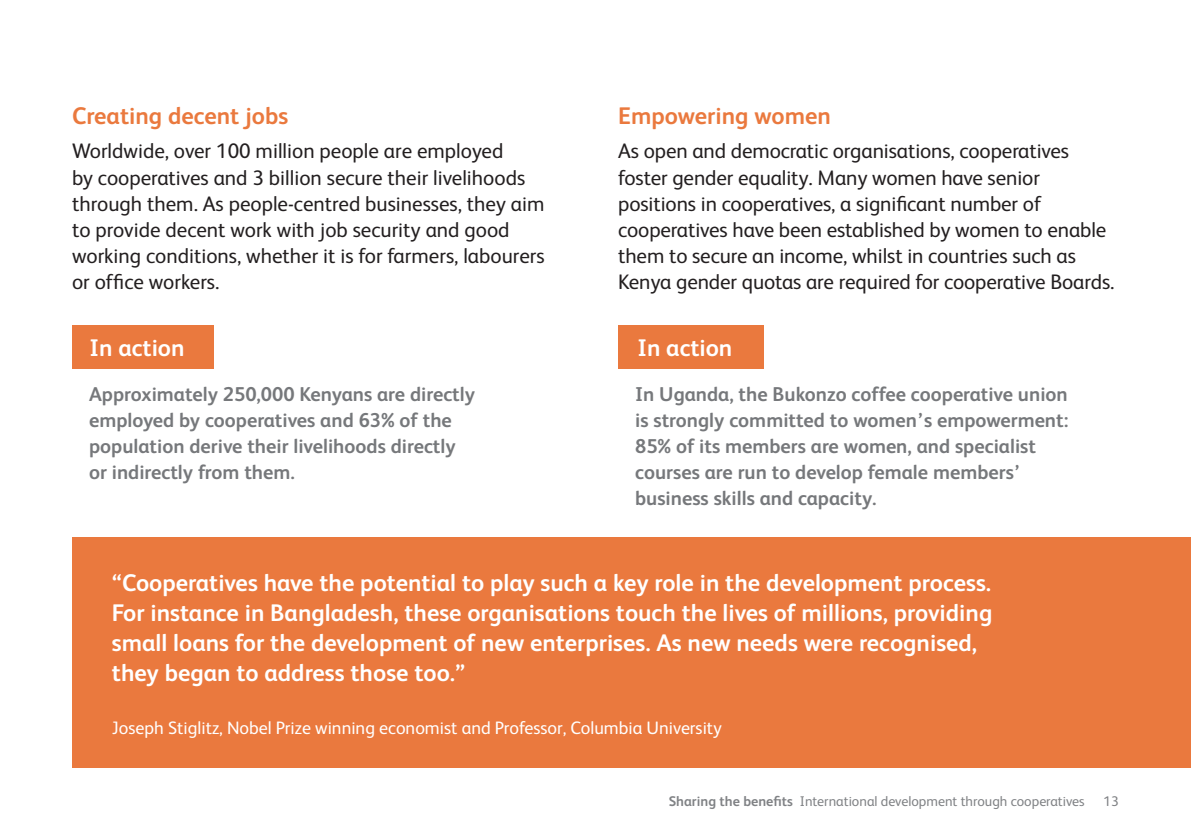
<style>
.page{position:relative;width:1191px;height:840px;background:#fff}
.page>*{position:absolute;margin:0;border:0;box-sizing:border-box;transform-origin:0 0}
._3_Quotes{font:700 24px/30px "FS Albert";color:#fff}
._2_Sub_heads{font:700 24px "FS Albert";color:#ea793e}
._1_Copy{font:21px/26px "FS Albert";letter-spacing:-.005em;color:#231f20}
._4_In_action_copy{font:700 20px/26px "FS Albert";color:#76787b}
._4_Quote_attribution{font:18px "FS Albert";color:#fff}
.t1{font:14px "FS Albert";color:#808285}
.s1{font-weight:700}
</style>
<div class="page">
<div style="left:72px;top:325px;width:141px;height:43px;background:#ea793e"></div>
<div style="left:618px;top:325px;width:145px;height:43px;background:#ea793e"></div>
<div style="left:72px;top:536px;width:1119px;height:231px;background:#ea793e"></div>
<p class="_2_Sub_heads" style="left:72px;top:102px;width:218px">Creating decent jobs</p>
<p class="_1_Copy" style="left:72px;top:138px;width:474px">Worldwide, over 100 million people are employed<br>by cooperatives and 3 billion secure their livelihoods through them. As people-centred businesses, they aim to provide decent work with job security and good working conditions, whether it is for farmers, labourers or office workers.</p>
<p class="_2_Sub_heads" style="left:618px;top:102px;width:214px">Empowering women</p>
<p class="_1_Copy" style="left:618px;top:138px;width:498px">As open and democratic organisations, cooperatives foster gender equality. Many women have senior positions in cooperatives, a significant number of cooperatives have been established by women to enable them to secure an income, whilst in countries such as Kenya gender quotas are required for cooperative Boards.</p>
<p class="_3_Quotes" style="left:90px;top:332px;width:97px">In action</p>
<p class="_3_Quotes" style="left:637px;top:332px;width:97px">In action</p>
<p class="_4_In_action_copy" style="left:89px;top:380px;width:387px">Approximately 250,000 Kenyans are directly employed by cooperatives and 63% of the population derive their livelihoods directly or indirectly from them.</p>
<p class="_4_In_action_copy" style="left:635px;top:380px;width:435px">In Uganda, the Bukonzo coffee cooperative union is strongly committed to women’s empowerment:<br>85% of its members are women, and specialist courses are run to develop female members’ business skills and capacity.</p>
<p class="_3_Quotes" style="left:112px;top:567px;width:882px">“Cooperatives have the potential to play such a key role in the development process.<br>For instance in Bangladesh, these organisations touch the lives of millions, providing small loans for the development of new enterprises. As new needs were recognised, they began to address those too.”</p>
<p class="_4_Quote_attribution" style="left:112px;top:717px;width:611px">Joseph Stiglitz, Nobel Prize winning economist and Professor, Columbia University</p>
<p class="t1" style="left:668px;top:792px;width:417px"><span class="s1">Sharing the benefits</span> International development through cooperatives</p>
<p class="t1" style="left:1103px;top:792px;width:17px">13</p>
</div>
